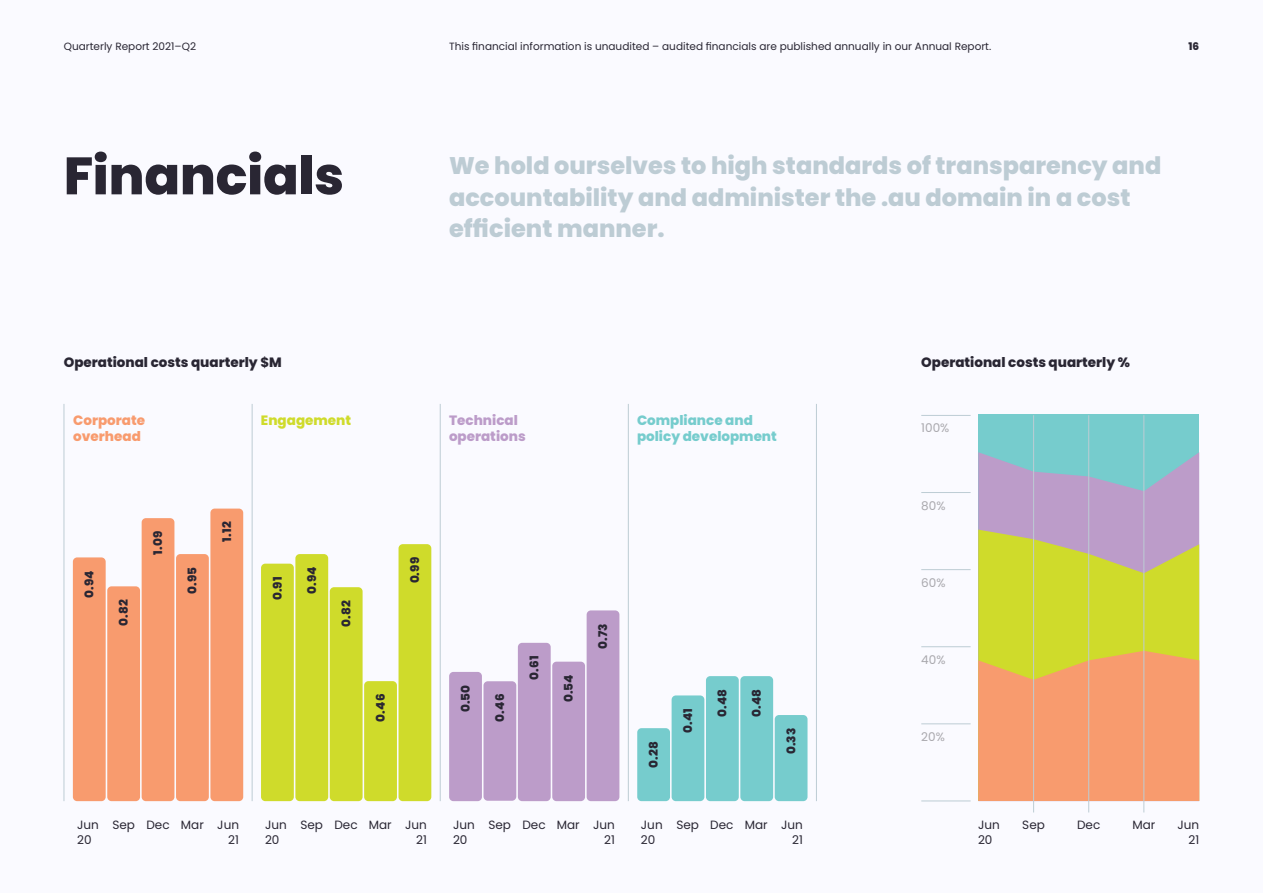
<style>
.page{position:relative;width:1263px;height:893px;background:#fafaff}
.page>*{position:absolute;margin:0;border:0;box-sizing:border-box;transform-origin:0 0}
.t1{font:800 52.5px "Poppins";letter-spacing:-.005em;color:#292633}
.t2{font:800 24px/31.5px "Poppins";color:#bdccd4}
.t3{font:800 13.5px "Poppins";color:#292633}
.t4{font:800 13.5px/16.5px "Poppins";color:#76cccd}
.t5{font:800 13.5px/16.5px "Poppins";color:#bc9cc9}
.t6{font:800 13.5px "Poppins";color:#f89b6e}
.t7{font:800 13.5px "Poppins";color:#cfdb2b}
.t8{font:12px/15px "Poppins";color:#292633;text-align:right}
.t9{font:800 12px "Poppins";letter-spacing:.01em;color:#292633}
.t10{font:12px "Poppins";color:#a9a8ad}
.t11{font:10.5px "Poppins";color:#292633}
.t12{font:800 10.5px "Poppins";color:#292633}
.s1{font-weight:700}
</style>
<div class="page">
<div style="left:978px;top:415px;width:221px;height:386px;background:#76cccd"></div>
<svg style="left:978px;top:452px;width:221px;height:78px;fill:#bc9cc9"></svg>
<svg style="left:978px;top:530px;width:221px;height:121px;background:#cbd046"></svg>
<svg style="left:978px;top:651px;width:221px;height:150px;background:#f4a068"></svg>
<hr style="left:628px;top:404px;width:1px;height:397px;background:#bdccd4">
<hr style="left:816px;top:404px;width:1px;height:397px;background:#bdccd4">
<hr style="left:440px;top:404px;width:1px;height:397px;background:#bdccd4">
<hr style="left:252px;top:404px;width:1px;height:397px;background:#bdccd4">
<hr style="left:64px;top:404px;width:1px;height:397px;background:#bdccd4">
<hr style="left:1033px;top:415px;width:1px;height:397px;background:#bdccd4">
<hr style="left:1088px;top:415px;width:1px;height:397px;background:#bdccd4">
<hr style="left:1143px;top:415px;width:1px;height:397px;background:#bdccd4">
<hr style="left:921px;top:415px;width:49px;height:1px;background:#bdccd4">
<hr style="left:921px;top:492px;width:49px;height:1px;background:#bdccd4">
<hr style="left:921px;top:569px;width:49px;height:1px;background:#bdccd4">
<hr style="left:921px;top:646px;width:49px;height:1px;background:#bdccd4">
<hr style="left:921px;top:724px;width:49px;height:1px;background:#bdccd4">
<hr style="left:921px;top:801px;width:49px;height:1px;background:#bdccd4">
<div style="left:142px;top:518px;width:32px;height:283px;background:#f89b6e;border-radius:4px"></div>
<div style="left:107px;top:586px;width:33px;height:215px;background:#f89b6e;border-radius:4px"></div>
<div style="left:73px;top:557px;width:33px;height:244px;background:#f89b6e;border-radius:4px"></div>
<div style="left:210px;top:509px;width:33px;height:292px;background:#f89b6e;border-radius:4px"></div>
<div style="left:176px;top:554px;width:33px;height:247px;background:#f89b6e;border-radius:4px"></div>
<div style="left:518px;top:643px;width:33px;height:158px;background:#bc9cc9;border-radius:4px"></div>
<div style="left:483px;top:681px;width:33px;height:120px;background:#bc9cc9;border-radius:4px"></div>
<div style="left:449px;top:672px;width:33px;height:129px;background:#bc9cc9;border-radius:4px"></div>
<div style="left:587px;top:610px;width:32px;height:191px;background:#bc9cc9;border-radius:4px"></div>
<div style="left:552px;top:662px;width:33px;height:139px;background:#bc9cc9;border-radius:4px"></div>
<div style="left:706px;top:676px;width:33px;height:125px;background:#76cccd;border-radius:4px"></div>
<div style="left:775px;top:715px;width:32px;height:86px;background:#76cccd;border-radius:4px"></div>
<div style="left:740px;top:676px;width:33px;height:125px;background:#76cccd;border-radius:4px"></div>
<div style="left:672px;top:695px;width:32px;height:106px;background:#76cccd;border-radius:4px"></div>
<div style="left:637px;top:728px;width:33px;height:73px;background:#76cccd;border-radius:4px"></div>
<div style="left:398px;top:544px;width:33px;height:257px;background:#cfdb2b;border-radius:4px"></div>
<div style="left:364px;top:681px;width:33px;height:120px;background:#cfdb2b;border-radius:4px"></div>
<div style="left:330px;top:587px;width:33px;height:214px;background:#cfdb2b;border-radius:4px"></div>
<div style="left:295px;top:554px;width:33px;height:247px;background:#cfdb2b;border-radius:4px"></div>
<div style="left:261px;top:564px;width:33px;height:237px;background:#cfdb2b;border-radius:4px"></div>
<p class="t11" style="left:449px;top:40px;width:544px">This financial information is unaudited – audited financials are published annually in our Annual Report.</p>
<p class="t11" style="left:64px;top:40px;width:134px">Quarterly Report 2021–Q2</p>
<p class="t12" style="left:1188px;top:40px;width:12px">16</p>
<h1 class="t1" style="left:64px;top:146px;width:282px">Financials</h1>
<h2 class="t2" style="left:449px;top:150px;width:714px">We hold ourselves to high standards of transparency and accountability and administer the .au domain in a cost efficient manner.</h2>
<p class="t3" style="left:64px;top:354px;width:220px">Operational costs quarterly <span class="s1">$</span>M</p>
<p class="t3" style="left:921px;top:354px;width:210px">Operational costs quarterly %</p>
<p class="t6" style="left:73px;top:412px;width:73px">Corporate</p>
<p class="t7" style="left:261px;top:412px;width:92px">Engagement</p>
<p class="t6" style="left:73px;top:429px;width:69px">overhead</p>
<p class="t5" style="left:449px;top:412px;width:78px">Technical operations</p>
<p class="t4" style="left:637px;top:412px;width:141px">Compliance and policy development</p>
<p class="t9" style="left:82px;top:598px;width:29px;rotate:-90deg">0.94</p>
<p class="t9" style="left:117px;top:626px;width:28px;rotate:-90deg">0.82</p>
<p class="t9" style="left:151px;top:555px;width:26px;rotate:-90deg">1.09</p>
<p class="t9" style="left:185px;top:594px;width:29px;rotate:-90deg">0.95</p>
<p class="t9" style="left:220px;top:542px;width:22px;rotate:-90deg">1.12</p>
<p class="t9" style="left:270px;top:600px;width:25px;rotate:-90deg">0.91</p>
<p class="t9" style="left:305px;top:594px;width:29px;rotate:-90deg">0.94</p>
<p class="t9" style="left:339px;top:627px;width:28px;rotate:-90deg">0.82</p>
<p class="t9" style="left:408px;top:583px;width:28px;rotate:-90deg">0.99</p>
<p class="t9" style="left:374px;top:722px;width:29px;rotate:-90deg">0.46</p>
<p class="t9" style="left:459px;top:712px;width:29px;rotate:-90deg">0.50</p>
<p class="t9" style="left:493px;top:722px;width:29px;rotate:-90deg">0.46</p>
<p class="t9" style="left:527px;top:680px;width:25px;rotate:-90deg">0.61</p>
<p class="t9" style="left:562px;top:702px;width:29px;rotate:-90deg">0.54</p>
<p class="t9" style="left:596px;top:649px;width:27px;rotate:-90deg">0.73</p>
<p class="t9" style="left:647px;top:768px;width:29px;rotate:-90deg">0.28</p>
<p class="t9" style="left:681px;top:733px;width:26px;rotate:-90deg">0.41</p>
<p class="t9" style="left:715px;top:717px;width:30px;rotate:-90deg">0.48</p>
<p class="t9" style="left:750px;top:717px;width:30px;rotate:-90deg">0.48</p>
<p class="t9" style="left:784px;top:754px;width:28px;rotate:-90deg">0.33</p>
<p class="t10" style="left:921px;top:421px;width:30px">100%</p>
<p class="t10" style="left:921px;top:499px;width:26px">80%</p>
<p class="t10" style="left:921px;top:576px;width:26px">60%</p>
<p class="t10" style="left:921px;top:653px;width:26px">40%</p>
<p class="t10" style="left:921px;top:730px;width:25px">20%</p>
<p class="t8" style="left:77px;top:818px;width:59px;text-align:left">Jun Sep<br>20</p>
<p class="t8" style="left:217px;top:818px;width:23px">Jun<br>21</p>
<p class="t8" style="left:146px;top:818px;width:59px">Dec Mar</p>
<p class="t8" style="left:265px;top:818px;width:59px;text-align:left">Jun Sep<br>20</p>
<p class="t8" style="left:405px;top:818px;width:23px">Jun<br>21</p>
<p class="t8" style="left:334px;top:818px;width:59px">Dec Mar</p>
<p class="t8" style="left:453px;top:818px;width:59px;text-align:left">Jun Sep<br>20</p>
<p class="t8" style="left:593px;top:818px;width:23px">Jun<br>21</p>
<p class="t8" style="left:522px;top:818px;width:59px">Dec Mar</p>
<p class="t8" style="left:641px;top:818px;width:59px;text-align:left">Jun Sep<br>20</p>
<p class="t8" style="left:781px;top:818px;width:23px">Jun<br>21</p>
<p class="t8" style="left:978px;top:818px;width:23px">Jun</p>
<p class="t8" style="left:1022px;top:818px;width:24px">Sep</p>
<p class="t8" style="left:978px;top:833px;width:16px">20</p>
<p class="t8" style="left:710px;top:818px;width:59px">Dec Mar</p>
<p class="t8" style="left:1177px;top:818px;width:23px">Jun<br>21</p>
<p class="t8" style="left:1077px;top:818px;width:25px">Dec</p>
<p class="t8" style="left:1132px;top:818px;width:24px">Mar</p>
</div>
